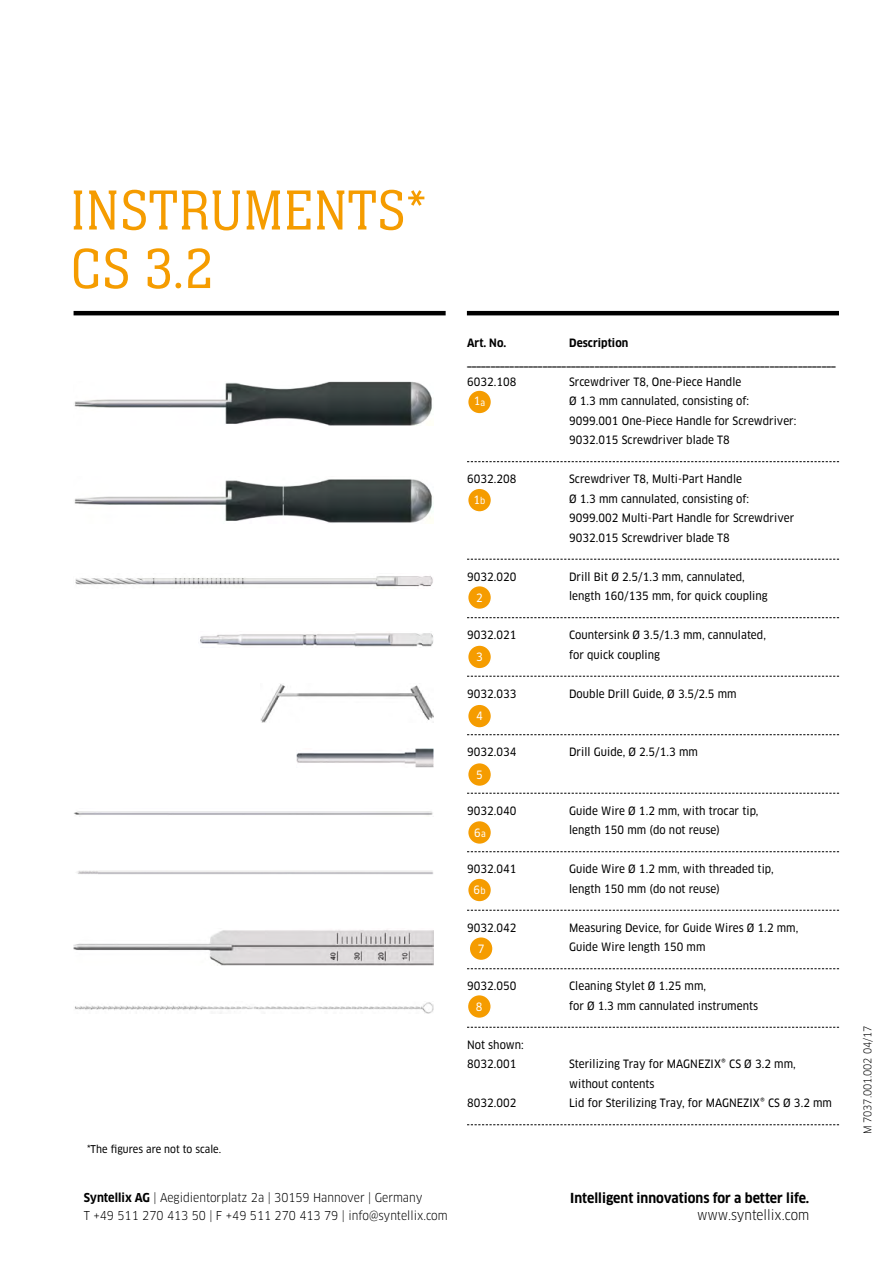
<style>
.page{position:relative;width:893px;height:1263px;background:#fff}
.page>*{position:absolute;margin:0;border:0;box-sizing:border-box;transform-origin:0 0}
.t1{font:300 58.5px/58.5px "Neue Aachen Pro";letter-spacing:.01em;color:#f59c00}
.t2{font:700 13.5px "Clan Pro Narr";color:#000}
.t3{font:13.5px "Clan Pro Narr";color:#000}
.t4{font:12px/18px "Clan Pro Narr";color:#000}
.t5{font:700 12px "Clan Pro Narr";color:#000}
.t6{font:11.25px/19.5px "Clan Pro Narr News";letter-spacing:.005em;color:#000}
.t7{font:700 11.25px "Clan Pro Narr";letter-spacing:.005em;color:#000}
.t8{font:11.25px "Clan Pro Narr News";color:#fff}
.t9{font:10.5px "Clan Pro Narr News";letter-spacing:.005em;color:#000}
.t10{font:10.5px "Clan Pro Narr";letter-spacing:-.01em;color:#000}
.s1{font-size:9px}
.s2{font-weight:700}
</style>
<div class="page">
<svg style="left:467px;top:461px;width:372px;height:1px"></svg>
<svg style="left:467px;top:559px;width:372px;height:1px"></svg>
<svg style="left:467px;top:617px;width:372px;height:1px"></svg>
<svg style="left:467px;top:676px;width:372px;height:1px"></svg>
<svg style="left:467px;top:734px;width:372px;height:1px"></svg>
<svg style="left:467px;top:793px;width:372px;height:1px"></svg>
<svg style="left:467px;top:851px;width:372px;height:1px"></svg>
<svg style="left:467px;top:910px;width:372px;height:1px"></svg>
<svg style="left:467px;top:968px;width:372px;height:1px"></svg>
<svg style="left:467px;top:1027px;width:372px;height:1px"></svg>
<svg style="left:467px;top:1124px;width:372px;height:1px"></svg>
<img style="left:74px;top:381px;width:358px;height:44px">
<img style="left:74px;top:479px;width:358px;height:44px">
<img style="left:75px;top:576px;width:358px;height:13px">
<img style="left:74px;top:811px;width:359px;height:4px">
<img style="left:77px;top:870px;width:356px;height:5px">
<img style="left:74px;top:930px;width:360px;height:36px">
<img style="left:75px;top:1002px;width:359px;height:11px">
<img style="left:200px;top:633px;width:234px;height:14px">
<img style="left:260px;top:684px;width:174px;height:38px">
<img style="left:296px;top:749px;width:138px;height:19px">
<div style="left:468px;top:586px;width:23px;height:23px;background:#f59c00;border-radius:50%"></div>
<div style="left:467px;top:585px;width:25px;height:25px;border:2px solid #fff;border-radius:50%"></div>
<div style="left:468px;top:645px;width:23px;height:24px;background:#f59c00;border-radius:50%"></div>
<div style="left:467px;top:644px;width:25px;height:26px;border:2px solid #fff;border-radius:50%"></div>
<div style="left:468px;top:704px;width:23px;height:24px;background:#f59c00;border-radius:50%"></div>
<div style="left:467px;top:703px;width:25px;height:26px;border:2px solid #fff;border-radius:50%"></div>
<div style="left:468px;top:763px;width:23px;height:23px;background:#f59c00;border-radius:50%"></div>
<div style="left:467px;top:762px;width:25px;height:25px;border:2px solid #fff;border-radius:50%"></div>
<div style="left:469px;top:937px;width:24px;height:23px;background:#f59c00;border-radius:50%"></div>
<div style="left:468px;top:936px;width:26px;height:25px;border:2px solid #fff;border-radius:50%"></div>
<div style="left:467px;top:994px;width:24px;height:24px;background:#f59c00;border-radius:50%"></div>
<div style="left:467px;top:994px;width:25px;height:25px;border:2px solid #fff;border-radius:50%"></div>
<div style="left:468px;top:820px;width:23px;height:24px;background:#f59c00;border-radius:50%"></div>
<div style="left:467px;top:820px;width:25px;height:25px;border:2px solid #fff;border-radius:50%"></div>
<div style="left:468px;top:878px;width:23px;height:24px;background:#f59c00;border-radius:50%"></div>
<div style="left:467px;top:877px;width:25px;height:26px;border:2px solid #fff;border-radius:50%"></div>
<div style="left:468px;top:390px;width:23px;height:24px;background:#f59c00;border-radius:50%"></div>
<div style="left:467px;top:389px;width:25px;height:26px;border:2px solid #fff;border-radius:50%"></div>
<div style="left:468px;top:488px;width:23px;height:24px;background:#f59c00;border-radius:50%"></div>
<div style="left:467px;top:487px;width:25px;height:26px;border:2px solid #fff;border-radius:50%"></div>
<hr style="left:74px;top:311px;width:372px;height:4px;background:#000">
<hr style="left:467px;top:311px;width:372px;height:4px;background:#000">
<h1 class="t1" style="left:71px;top:181px;width:357px">INSTRUMENTS*<br>CS 3.2</h1>
<p class="t9" style="left:87px;top:1143px;width:136px">*The figures are not to scale.</p>
<p class="t7" style="left:467px;top:336px;width:41px">Art. No.</p>
<p class="t7" style="left:569px;top:336px;width:61px">Description</p>
<p class="t5" style="left:467px;top:355px;width:370px">______________________________________________________________________________</p>
<p class="t6" style="left:467px;top:372px;width:51px">6032.108</p>
<p class="t6" style="left:569px;top:372px;width:229px">Srcewdriver T8, One-Piece Handle<br>Ø 1.3 mm cannulated, consisting of:<br>9099.001 One-Piece Handle for Screwdriver:<br>9032.015 Screwdriver blade T8</p>
<p class="t6" style="left:467px;top:469px;width:51px">6032.208</p>
<p class="t6" style="left:569px;top:469px;width:227px">Screwdriver T8, Multi-Part Handle<br>Ø 1.3 mm cannulated, consisting of:<br>9099.002 Multi-Part Handle for Screwdriver 9032.015 Screwdriver blade T8</p>
<p class="t6" style="left:467px;top:567px;width:51px">9032.020</p>
<p class="t6" style="left:569px;top:567px;width:200px">Drill Bit Ø 2.5/1.3 mm, cannulated, length 160/135 mm, for quick coupling</p>
<p class="t6" style="left:467px;top:625px;width:51px">9032.021</p>
<p class="t6" style="left:569px;top:625px;width:198px">Countersink Ø 3.5/1.3 mm, cannulated, for quick coupling</p>
<p class="t6" style="left:467px;top:684px;width:51px">9032.033</p>
<p class="t6" style="left:569px;top:684px;width:169px">Double Drill Guide, Ø 3.5/2.5 mm</p>
<p class="t8" style="left:474px;top:395px;width:13px">1<span class="s1">a</span></p>
<p class="t8" style="left:473px;top:493px;width:13px">1<span class="s1">b</span></p>
<p class="t8" style="left:476px;top:591px;width:8px">2</p>
<p class="t8" style="left:476px;top:650px;width:8px">3</p>
<p class="t8" style="left:476px;top:709px;width:8px">4</p>
<p class="t6" style="left:467px;top:742px;width:51px">9032.034</p>
<p class="t6" style="left:569px;top:742px;width:130px">Drill Guide, Ø 2.5/1.3 mm</p>
<p class="t8" style="left:476px;top:768px;width:8px">5</p>
<p class="t6" style="left:467px;top:801px;width:51px">9032.040</p>
<p class="t6" style="left:569px;top:801px;width:191px">Guide Wire Ø 1.2 mm, with trocar tip, length 150 mm (do not reuse)</p>
<p class="t6" style="left:467px;top:859px;width:51px">9032.041</p>
<p class="t6" style="left:569px;top:859px;width:206px">Guide Wire Ø 1.2 mm, with threaded tip, length 150 mm (do not reuse)</p>
<p class="t6" style="left:467px;top:918px;width:51px">9032.042</p>
<p class="t6" style="left:569px;top:918px;width:231px">Measuring Device, for Guide Wires Ø 1.2 mm,<br>Guide Wire length 150 mm</p>
<p class="t6" style="left:467px;top:976px;width:51px">9032.050</p>
<p class="t6" style="left:569px;top:976px;width:191px">Cleaning Stylet Ø 1.25 mm,<br>for Ø 1.3 mm cannulated instruments</p>
<p class="t6" style="left:467px;top:1035px;width:58px">Not shown:<br>8032.001</p>
<p class="t8" style="left:474px;top:826px;width:13px">6<span class="s1">a</span></p>
<p class="t8" style="left:473px;top:884px;width:14px">6<span class="s1">b</span></p>
<p class="t8" style="left:478px;top:942px;width:8px">7</p>
<p class="t8" style="left:476px;top:1000px;width:8px">8</p>
<p class="t6" style="left:569px;top:1054px;width:228px">Sterilizing Tray for MAGNEZIX® CS Ø 3.2 mm, without contents</p>
<p class="t6" style="left:467px;top:1093px;width:51px">8032.002</p>
<p class="t6" style="left:569px;top:1093px;width:264px">Lid for Sterilizing Tray, for MAGNEZIX® CS Ø 3.2 mm</p>
<p class="t4" style="left:84px;top:1189px;width:365px"><span class="s2">Syntellix AG</span> | Aegidientorplatz 2a | 30159 Hannover | Germany<br>T +49 511 270 413 50 | F +49 511 270 413 79 | info@syntellix.com</p>
<p class="t2" style="left:570px;top:1190px;width:240px">Intelligent innovations for a better life.</p>
<p class="t3" style="left:697px;top:1207px;width:114px">www.syntellix.com</p>
<p class="t10" style="left:861px;top:1134px;width:110px;rotate:-90deg">M 7037.001.002 04/17</p>
</div>
